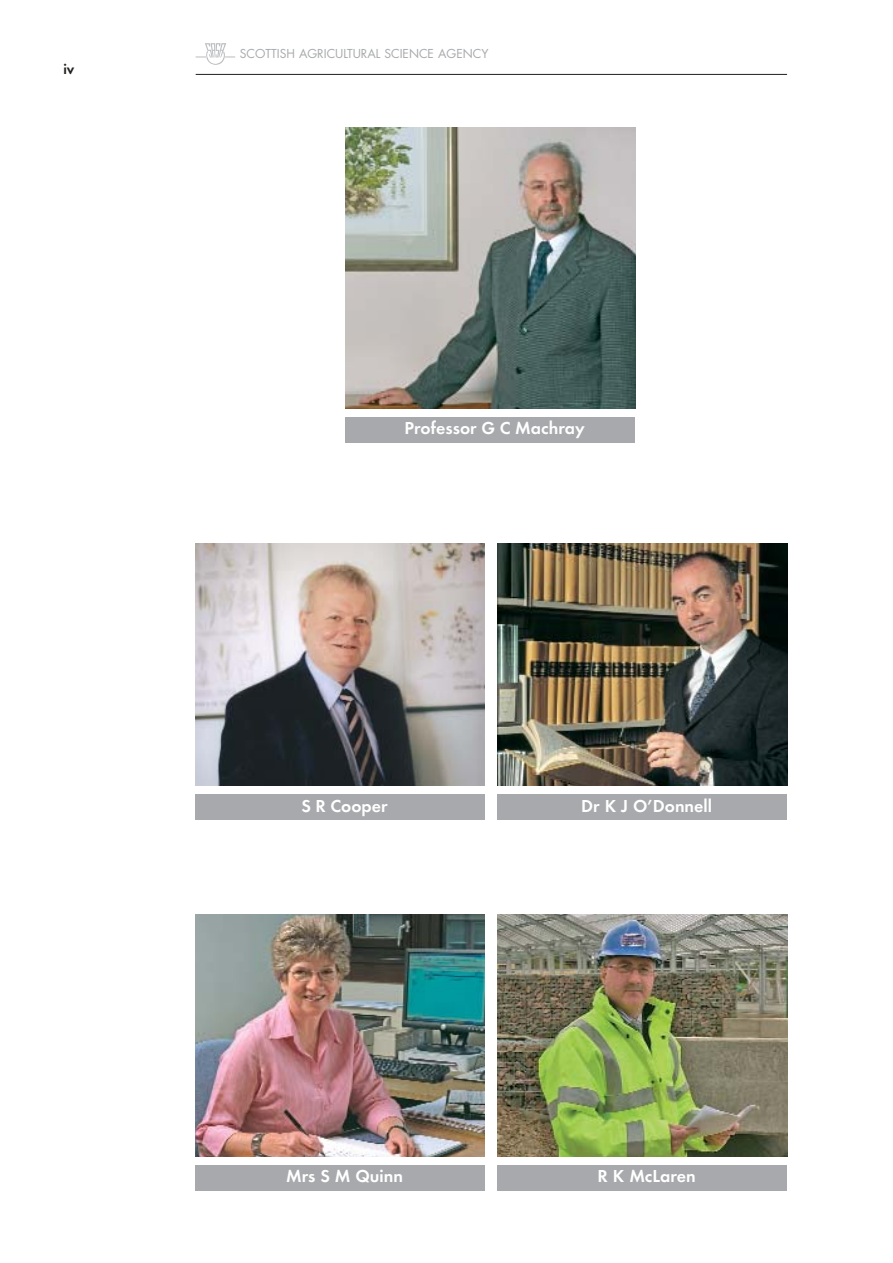
<style>
.page{position:relative;width:893px;height:1263px;background:#fff}
.page>*{position:absolute;margin:0;border:0;box-sizing:border-box;transform-origin:0 0}
.t1{font:600 18px "Futura";color:#fff}
.t2{font:600 15px "Futura";color:#231f1f}
.t3{font:12px "Futura";color:#a7a9ac}
</style>
<div class="page">
<hr style="left:196px;top:74px;width:591px;height:1px;background:#231f1f">
<svg style="left:196px;top:43px;width:39px;height:22px"></svg>
<img style="left:196px;top:543px;width:288px;height:243px">
<div style="left:196px;top:794px;width:289px;height:26px;background:#a7a9ac"></div>
<img style="left:196px;top:914px;width:288px;height:243px">
<div style="left:196px;top:1165px;width:289px;height:26px;background:#a7a9ac"></div>
<img style="left:497px;top:914px;width:290px;height:243px">
<div style="left:497px;top:1165px;width:290px;height:26px;background:#a7a9ac"></div>
<div style="left:497px;top:794px;width:290px;height:26px;background:#a7a9ac"></div>
<img style="left:497px;top:543px;width:290px;height:243px">
<div style="left:346px;top:417px;width:289px;height:26px;background:#a7a9ac"></div>
<img style="left:346px;top:128px;width:289px;height:280px">
<p class="t2" style="left:63px;top:63px;width:13px">iv</p>
<p class="t3" style="left:240px;top:48px;width:250px">SCOTTISH AGRICULTURAL SCIENCE AGENCY</p>
<p class="t1" style="left:404px;top:421px;width:181px">Professor G C Machray</p>
<p class="t1" style="left:301px;top:798px;width:88px">S R Cooper</p>
<p class="t1" style="left:581px;top:798px;width:132px">Dr K J O’Donnell</p>
<p class="t1" style="left:286px;top:1168px;width:118px">Mrs S M Quinn</p>
<p class="t1" style="left:597px;top:1168px;width:100px">R K McLaren</p>
</div>
